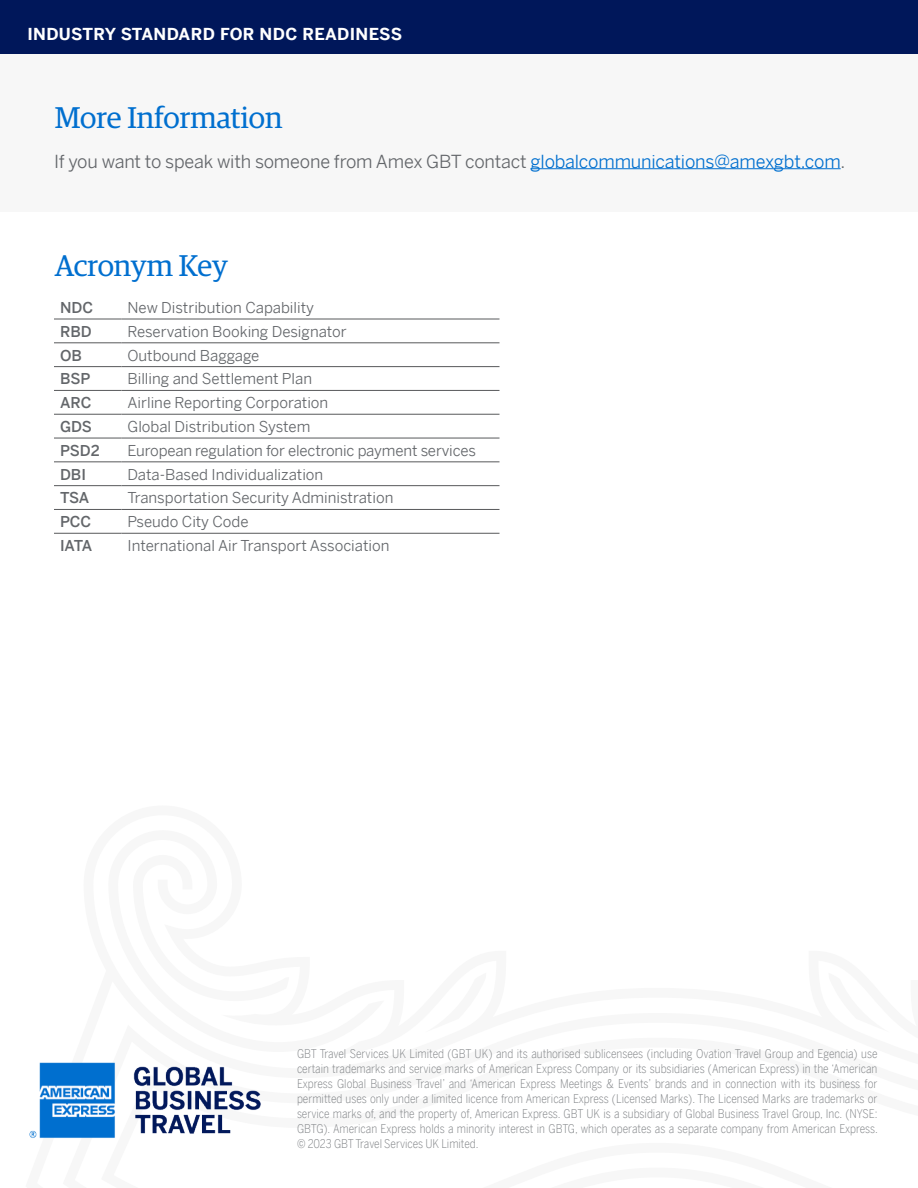
<style>
.page{position:relative;width:918px;height:1188px;background:#fff}
.page>*{position:absolute;margin:0;border:0;box-sizing:border-box;transform-origin:0 0}
.t1{font:30px "Guardian Egyp";color:#006fcf}
.t2{font:18px "Benton Sans";letter-spacing:-.01em;color:#63666a}
.t3{font:700 16.5px "Benton Sans";letter-spacing:.02em;color:#fff}
.t4{font:15px "Benton Sans";color:#63666a}
.t5{font:500 15px "Benton Sans";color:#63666a}
.t6{font:300 12px/15px "Benton Sans Cond";color:#828588;text-align:justify}
.s1{color:#006fcf}
</style>
<div class="page">
<div style="left:0;top:50px;width:918px;height:162px;background:#f7f7f7"></div>
<hr style="left:54px;top:319px;width:68px;height:1px;background:#58595b">
<hr style="left:122px;top:319px;width:378px;height:1px;background:#58595b">
<hr style="left:54px;top:343px;width:68px;height:1px;background:#58595b">
<hr style="left:122px;top:343px;width:378px;height:1px;background:#58595b">
<hr style="left:54px;top:366px;width:68px;height:1px;background:#58595b">
<hr style="left:122px;top:366px;width:378px;height:1px;background:#58595b">
<hr style="left:54px;top:390px;width:68px;height:1px;background:#58595b">
<hr style="left:122px;top:390px;width:378px;height:1px;background:#58595b">
<hr style="left:54px;top:414px;width:68px;height:1px;background:#58595b">
<hr style="left:122px;top:414px;width:378px;height:1px;background:#58595b">
<hr style="left:54px;top:438px;width:68px;height:1px;background:#58595b">
<hr style="left:122px;top:438px;width:378px;height:1px;background:#58595b">
<hr style="left:54px;top:462px;width:68px;height:1px;background:#58595b">
<hr style="left:122px;top:462px;width:378px;height:1px;background:#58595b">
<hr style="left:54px;top:485px;width:68px;height:1px;background:#58595b">
<hr style="left:122px;top:485px;width:378px;height:1px;background:#58595b">
<hr style="left:54px;top:509px;width:68px;height:1px;background:#58595b">
<hr style="left:122px;top:509px;width:378px;height:1px;background:#58595b">
<hr style="left:54px;top:533px;width:68px;height:1px;background:#58595b">
<hr style="left:122px;top:533px;width:378px;height:1px;background:#58595b">
<hr style="left:531px;top:168px;width:310px;height:1px;background:#006fcf">
<img style="left:29px;top:1062px;width:232px;height:77px">
<div style="left:0;top:0;width:918px;height:54px;background:#00175a"></div>
<h3 class="t3" style="left:28px;top:22px;width:376px">INDUSTRY STANDARD FOR NDC READINESS</h3>
<h1 class="t1" style="left:55px;top:97px;width:229px">More Information</h1>
<h2 class="t2" style="left:54px;top:149px;width:793px">If you want to speak with someone from Amex GBT contact <span class="s1">globalcommunications@amexgbt.com</span>.</h2>
<h1 class="t1" style="left:55px;top:245px;width:175px">Acronym Key</h1>
<p class="t5" style="left:60px;top:297px;width:35px">NDC</p>
<p class="t4" style="left:128px;top:297px;width:188px">New Distribution Capability</p>
<p class="t5" style="left:60px;top:320px;width:33px">RBD</p>
<p class="t4" style="left:128px;top:321px;width:221px">Reservation Booking Designator</p>
<p class="t5" style="left:60px;top:344px;width:23px">OB</p>
<p class="t4" style="left:128px;top:345px;width:133px">Outbound Baggage</p>
<p class="t5" style="left:60px;top:368px;width:32px">BSP</p>
<p class="t4" style="left:128px;top:368px;width:186px">Billing and Settlement Plan</p>
<p class="t5" style="left:60px;top:392px;width:33px">ARC</p>
<p class="t4" style="left:128px;top:392px;width:202px">Airline Reporting Corporation</p>
<p class="t5" style="left:60px;top:416px;width:34px">GDS</p>
<p class="t4" style="left:128px;top:416px;width:184px">Global Distribution System</p>
<p class="t5" style="left:60px;top:440px;width:41px">PSD2</p>
<p class="t4" style="left:128px;top:440px;width:350px">European regulation for electronic payment services</p>
<p class="t5" style="left:60px;top:463px;width:28px">DBI</p>
<p class="t4" style="left:128px;top:464px;width:197px">Data-Based Individualization</p>
<p class="t5" style="left:60px;top:487px;width:31px">TSA</p>
<p class="t4" style="left:128px;top:487px;width:267px">Transportation Security Administration</p>
<p class="t5" style="left:60px;top:511px;width:33px">PCC</p>
<p class="t4" style="left:128px;top:511px;width:123px">Pseudo City Code</p>
<p class="t5" style="left:60px;top:535px;width:34px">IATA</p>
<p class="t4" style="left:128px;top:535px;width:264px">International Air Transport Association</p>
<p class="t6" style="left:297px;top:1046px;width:582px">GBT Travel Services UK Limited (GBT UK) and its authorised sublicensees (including Ovation Travel Group and Egencia) use certain trademarks and service marks of American Express Company or its subsidiaries (American Express) in the ‘American Express Global Business Travel’ and ‘American Express Meetings &amp; Events’ brands and in connection with its business for permitted uses only under a limited licence from American Express (Licensed Marks). The Licensed Marks are trademarks or service marks of, and the property of, American Express. GBT UK is a subsidiary of Global Business Travel Group, Inc. (NYSE:<br>GBTG). American Express holds a minority interest in GBTG, which operates as a separate company from American Express. © 2023 GBT Travel Services UK Limited.</p>
</div>
